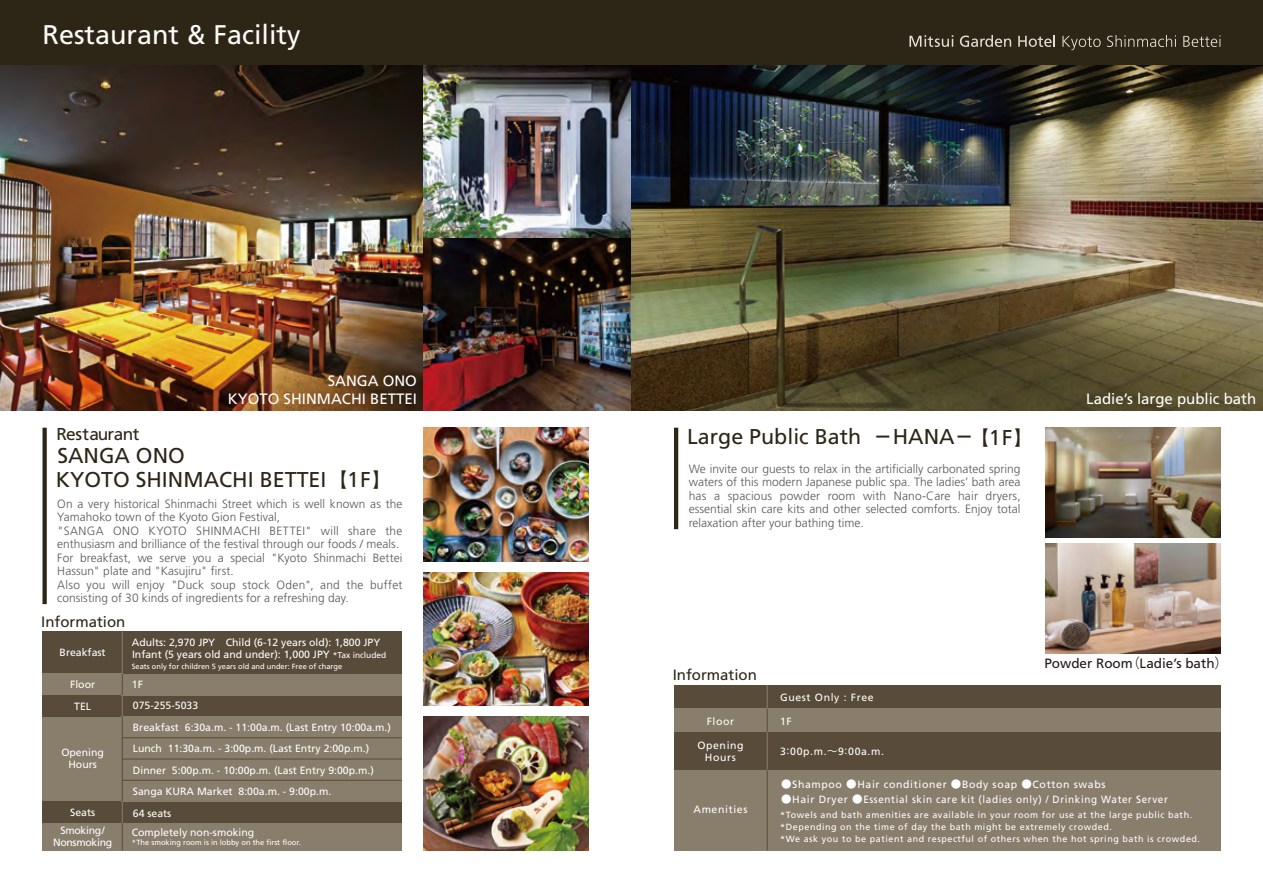
<style>
.page{position:relative;width:1263px;height:893px;background:#fff}
.page>*{position:absolute;margin:0;border:0;box-sizing:border-box;transform-origin:0 0}
.t1{font:27px "Frutiger";color:#fffcf9}
.t2{font:21.45px/24px "Frutiger";color:#2d2516}
.t3{font:17.25px "Frutiger";letter-spacing:-.035em;color:#2d2516}
.t4{font:15px/18px "Frutiger";color:#fff;text-align:right}
.t5{font:15px "Frutiger";color:#2d2516}
.t6{font:13.5px "Frutiger";color:#221815}
.t7{font:300 12px/13.5px "Frutiger";letter-spacing:.005em;color:#595757;text-align:justify}
.t8{font:10.5px/21.5px "Frutiger";color:#fff;text-align:center}
.t9{font:10.5px/12px "Frutiger";letter-spacing:.06em;color:#fff;text-align:center}
.t10{font:10.5px/18.3px "Frutiger";letter-spacing:-.03em;color:#fff;text-align:center}
.t11{font:9px/12px "Frutiger";letter-spacing:.06em;color:#fff}
.t12{font:7.5px "Frutiger";color:#fff}
.s1{font-family:"Tsuku Go Pro B";font-size:19.5px}
.s2{font-size:8.4px}
.s3{font-family:"Shin Go Pro"}
.s4{font-family:"Koz Go Pro"}
</style>
<div class="page">
<div style="left:0;top:0;width:1263px;height:66px;background:#2d2516"></div>
<img style="left:0;top:66px;width:1263px;height:345px">
<img style="left:424px;top:428px;width:165px;height:133px">
<img style="left:424px;top:572px;width:165px;height:134px">
<img style="left:424px;top:716px;width:165px;height:134px">
<div style="left:674px;top:732px;width:93px;height:47px;background:#584b3a"></div>
<div style="left:674px;top:685px;width:93px;height:24px;background:#584b3a"></div>
<div style="left:767px;top:685px;width:453px;height:24px;background:#584b3a"></div>
<div style="left:674px;top:709px;width:93px;height:23px;background:#897d6c"></div>
<div style="left:767px;top:732px;width:453px;height:38px;background:#584b3a"></div>
<div style="left:767px;top:709px;width:453px;height:23px;background:#897d6c"></div>
<div style="left:674px;top:770px;width:93px;height:80px;background:#897d6c"></div>
<div style="left:767px;top:770px;width:453px;height:80px;background:#897d6c"></div>
<hr style="left:767px;top:770px;width:1px;height:80px;background:#584b3a">
<hr style="left:767px;top:732px;width:1px;height:38px;background:#897d6c">
<svg style="left:767px;top:685px;width:1px;height:47px"></svg>
<img style="left:1045px;top:427px;width:176px;height:111px">
<svg style="left:43px;top:428px;width:4px;height:176px"></svg>
<svg style="left:674px;top:428px;width:4px;height:101px"></svg>
<img style="left:1045px;top:543px;width:176px;height:111px">
<svg style="left:1062px;top:36px;width:39px;height:14px"></svg>
<svg style="left:1107px;top:35px;width:69px;height:12px"></svg>
<svg style="left:1183px;top:35px;width:37px;height:12px"></svg>
<svg style="left:909px;top:35px;width:44px;height:12px"></svg>
<svg style="left:960px;top:35px;width:51px;height:12px"></svg>
<svg style="left:1018px;top:35px;width:37px;height:12px"></svg>
<div style="left:43px;top:716px;width:80px;height:85px;background:#897d6c"></div>
<div style="left:43px;top:823px;width:80px;height:27px;background:#897d6c"></div>
<div style="left:121px;top:823px;width:281px;height:27px;background:#897d6c"></div>
<div style="left:43px;top:801px;width:80px;height:22px;background:#584b3a"></div>
<div style="left:121px;top:801px;width:281px;height:22px;background:#584b3a"></div>
<div style="left:43px;top:695px;width:80px;height:21px;background:#584b3a"></div>
<div style="left:121px;top:695px;width:281px;height:21px;background:#584b3a"></div>
<div style="left:43px;top:631px;width:80px;height:43px;background:#584b3a"></div>
<div style="left:121px;top:631px;width:281px;height:43px;background:#584b3a"></div>
<div style="left:43px;top:674px;width:80px;height:21px;background:#897d6c"></div>
<div style="left:121px;top:759px;width:281px;height:21px;background:#897d6c"></div>
<div style="left:121px;top:780px;width:281px;height:21px;background:#897d6c"></div>
<div style="left:121px;top:738px;width:281px;height:21px;background:#897d6c"></div>
<div style="left:121px;top:716px;width:281px;height:22px;background:#897d6c"></div>
<div style="left:121px;top:674px;width:281px;height:21px;background:#897d6c"></div>
<svg style="left:122px;top:801px;width:1px;height:49px"></svg>
<hr style="left:122px;top:713px;width:1px;height:88px;background:#584b3a">
<svg style="left:122px;top:674px;width:1px;height:42px"></svg>
<hr style="left:122px;top:631px;width:1px;height:43px;background:#897d6c">
<hr style="left:122px;top:759px;width:280px;height:1px;background:#584b3a">
<hr style="left:122px;top:780px;width:280px;height:1px;background:#584b3a">
<hr style="left:122px;top:737px;width:280px;height:1px;background:#584b3a">
<h1 class="t1" style="left:43px;top:19px;width:260px">Restaurant &amp; Facility</h1>
<p class="t4" style="left:228px;top:371px;width:191px">SANGA ONO<br>KYOTO SHINMACHI BETTEI</p>
<h3 class="t3" style="left:56px;top:424px;width:85px">Restaurant</h3>
<h2 class="t2" style="left:56px;top:443px;width:330px">SANGA ONO<br>KYOTO SHINMACHI BETTEI <span class="s1">【</span>1F<span class="s1">】</span></h2>
<p class="t7" style="left:57px;top:497px;width:347px;text-align:left">On a very historical Shinmachi Street which is well known as the Yamahoko town of the Kyoto Gion Festival,<br>"SANGA ONO KYOTO SHINMACHI BETTEI" will share the enthusiasm and brilliance of the festival through our foods / meals.<br>For breakfast, we serve you a special "Kyoto Shinmachi Bettei Hassun" plate and "Kasujiru" first.<br>Also you will enjoy "Duck soup stock Oden", and the buffet consisting of 30 kinds of ingredients for a refreshing day.</p>
<p class="t5" style="left:41px;top:613px;width:86px">Information</p>
<p class="t8" style="left:132px;top:632px;width:250px">Adults: 2,970 JPY Child (6-12 years old): 1,800 JPY</p>
<p class="t8" style="left:60px;top:642px;width:48px">Breakfast</p>
<p class="t8" style="left:132px;top:644px;width:256px">Infant (5 years old and under): 1,000 JPY <span class="s2">*Tax included</span></p>
<p class="t8" style="left:70px;top:674px;width:27px">Floor<br>TEL</p>
<p class="t8" style="left:61px;top:746px;width:44px;line-height:12px">Opening<br>Hours</p>
<p class="t10" style="left:60px;top:803px;width:46px">Seats<br>Smoking/</p>
<p class="t10" style="left:53px;top:833px;width:60px">Nonsmoking</p>
<p class="t12" style="left:132px;top:838px;width:170px">*The smoking room is in lobby on the first floor.</p>
<p class="t12" style="left:132px;top:662px;width:212px">Seats only for children 5 years old and under: Free of charge</p>
<p class="t8" style="left:132px;top:674px;width:261px;text-align:left">1F<br>075-255-5033<br>Breakfast 6:30a.m. - 11:00a.m. (Last Entry 10:00a.m.)<br>Lunch 11:30a.m. - 3:00p.m. (Last Entry 2:00p.m.)<br>Dinner 5:00p.m. - 10:00p.m. (Last Entry 9:00p.m.)<br>Sanga KURA Market 8:00a.m. - 9:00p.m.<br>64 seats</p>
<p class="t8" style="left:132px;top:822px;width:124px">Completely non-smoking</p>
<h2 class="t2" style="left:687px;top:424px;width:340px">Large Public Bath <span class="s1">－</span>HANA<span class="s1">－【</span>1F<span class="s1">】</span></h2>
<p class="t7" style="left:689px;top:462px;width:333px">We invite our guests to relax in the artificially carbonated spring waters of this modern Japanese public spa. The ladies’ bath area has a spacious powder room with Nano-Care hair dryers, essential skin care kits and other selected comforts. Enjoy total relaxation after your bathing time.</p>
<p class="t4" style="left:1086px;top:389px;width:172px">Ladie’s large public bath</p>
<p class="t5" style="left:673px;top:665px;width:86px">Information</p>
<p class="t8" style="left:707px;top:710px;width:29px">Floor</p>
<p class="t9" style="left:697px;top:739px;width:48px">Opening<br>Hours</p>
<p class="t9" style="left:780px;top:692px;width:95px">Guest Only : Free</p>
<p class="t8" style="left:780px;top:710px;width:13px">1F</p>
<p class="t8" style="left:780px;top:740px;width:105px">3:00p.m.<span class="s3">～</span>9:00a.m.</p>
<p class="t6" style="left:1044px;top:655px;width:185px">Powder Room<span class="s4">（</span>Ladie’s bath<span class="s4">）</span></p>
<p class="t9" style="left:693px;top:803px;width:56px">Amenities</p>
<p class="t9" style="left:781px;top:778px;width:326px"><span class="s3">●</span>Shampoo <span class="s3">●</span>Hair conditioner <span class="s3">●</span>Body soap <span class="s3">●</span>Cotton swabs</p>
<p class="t9" style="left:781px;top:794px;width:388px"><span class="s3">●</span>Hair Dryer <span class="s3">●</span>Essential skin care kit (ladies only) / Drinking Water Server</p>
<p class="t11" style="left:780px;top:808px;width:421px">*Towels and bath amenities are available in your room for use at the large public bath. *Depending on the time of day the bath might be extremely crowded.<br>*We ask you to be patient and respectful of others when the hot spring bath is crowded.</p>
</div>
